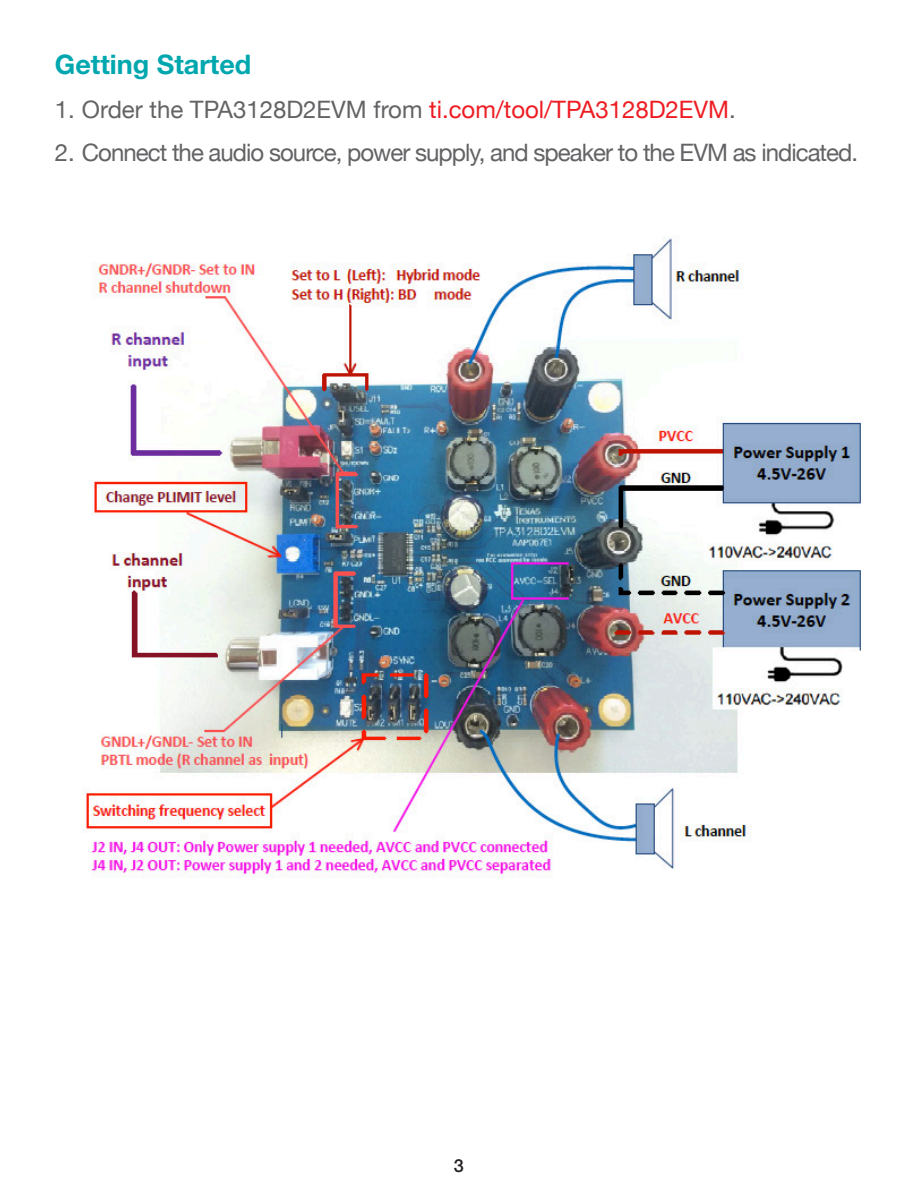
<style>
.page{position:relative;width:918px;height:1188px;background:#fff}
.page>*{position:absolute;margin:0;border:0;box-sizing:border-box;transform-origin:0 0}
.t1{font:700 27px "Helvetica Neue LT Std";color:#00a7af}
.t2{font:24px "Helvetica Neue";letter-spacing:-.04em;color:#636366}
.t3{font:24px "Helvetica Neue";color:#636366}
.t4{font:500 18px "Helvetica Neue LT Std";color:#231f20}
.s1{color:#ee1d23}
</style>
<div class="page">
<img style="left:82px;top:235px;width:779px;height:643px">
<p class="t1" style="left:55px;top:48px;width:198px">Getting Started</p>
<p class="t3" style="left:55px;top:92px;width:682px">1. Order the TPA3128D2EVM from <span class="s1">ti.com/tool/TPA3128D2EVM</span>.</p>
<p class="t2" style="left:55px;top:135px;width:805px">2. Connect the audio source, power supply, and speaker to the EVM as indicated.</p>
<p class="t4" style="left:454px;top:1155px;width:12px">3</p>
</div>
